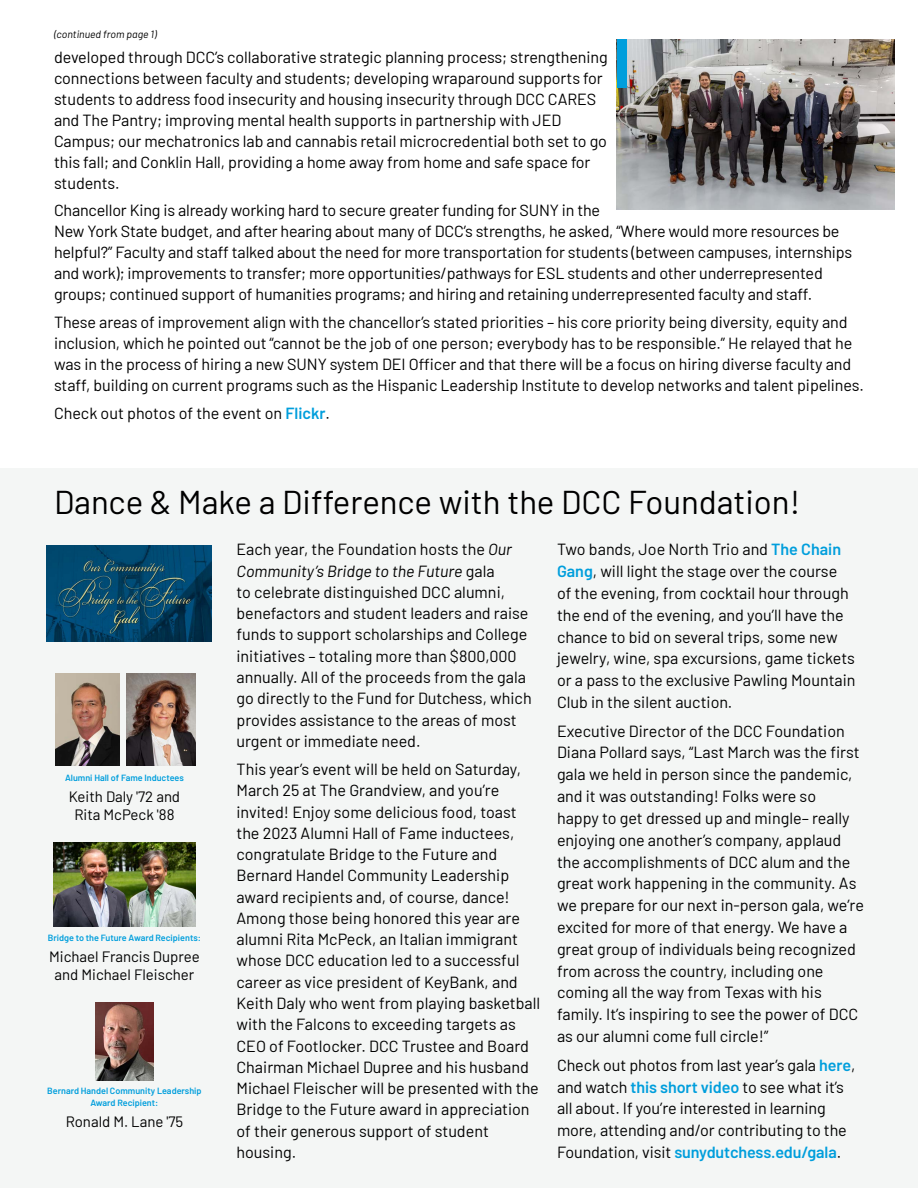
<style>
.page{position:relative;width:918px;height:1188px;background:#fff}
.page>*{position:absolute;margin:0;border:0;box-sizing:border-box;transform-origin:0 0}
.t1{font:33px "Barlow";color:#000}
.t2{font:16.2px/21.3px "Barlow";letter-spacing:-.005em;color:#000}
.t3{font:15px/18px "Barlow";color:#000;text-align:center}
.t4{font:italic 10.5px "Barlow";color:#000}
.t5{font:600 9px/12px "Barlow";color:#009edc;text-align:center}
.s1{font-weight:600;color:#009edc}
.s2{font-style:italic}
</style>
<div class="page">
<div style="left:0;top:469px;width:918px;height:719px;background:#f4f6f5"></div>
<img style="left:617px;top:39px;width:278px;height:170px">
<div style="left:617px;top:39px;width:9px;height:49px;background:#009edc"></div>
<img style="left:54px;top:843px;width:141px;height:83px">
<img style="left:55px;top:673px;width:65px;height:93px">
<img style="left:127px;top:673px;width:68px;height:93px">
<img style="left:95px;top:1003px;width:59px;height:78px">
<img style="left:46px;top:546px;width:166px;height:96px">
<p class="t4" style="left:54px;top:27px;width:104px">(continued from page 1)</p>
<p class="t2" style="left:54px;top:45px;width:555px">developed through DCC’s collaborative strategic planning process; strengthening connections between faculty and students; developing wraparound supports for students to address food insecurity and housing insecurity through DCC CARES and The Pantry; improving mental health supports in partnership with JED Campus; our mechatronics lab and cannabis retail microcredential both set to go this fall; and Conklin Hall, providing a home away from home and safe space for students.</p>
<p class="t2" style="left:54px;top:199px;width:800px">Chancellor King is already working hard to secure greater funding for SUNY in the<br>New York State budget, and after hearing about many of DCC’s strengths, he asked, “Where would more resources be helpful?” Faculty and staff talked about the need for more transportation for students (between campuses, internships and work); improvements to transfer; more opportunities/pathways for ESL students and other underrepresented groups; continued support of humanities programs; and hiring and retaining underrepresented faculty and staff.</p>
<p class="t2" style="left:54px;top:310px;width:811px">These areas of improvement align with the chancellor’s stated priorities – his core priority being diversity, equity and inclusion, which he pointed out “cannot be the job of one person; everybody has to be responsible.” He relayed that he was in the process of hiring a new SUNY system DEI Officer and that there will be a focus on hiring diverse faculty and staff, building on current programs such as the Hispanic Leadership Institute to develop networks and talent pipelines.</p>
<p class="t2" style="left:54px;top:401px;width:278px">Check out photos of the event on <span class="s1">Flickr</span>.</p>
<h2 class="t1" style="left:54px;top:478px;width:748px">Dance &amp; Make a Difference with the DCC Foundation!</h2>
<p class="t5" style="left:65px;top:771px;width:120px">Alumni Hall of Fame Inductees</p>
<p class="t3" style="left:69px;top:786px;width:113px">Keith Daly '72 and<br>Rita McPeck '88</p>
<p class="t5" style="left:48px;top:931px;width:155px">Bridge to the Future Award Recipients:</p>
<p class="t3" style="left:49px;top:946px;width:152px">Michael Francis Dupree and Michael Fleischer</p>
<p class="t5" style="left:47px;top:1084px;width:156px">Bernard Handel Community Leadership<br>Award Recipient:</p>
<p class="t3" style="left:66px;top:1111px;width:119px">Ronald M. Lane '75</p>
<p class="t2" style="left:237px;top:538px;width:297px">Each year, the Foundation hosts the <span class="s2">Our Community’s Bridge to the Future</span> gala<br>to celebrate distinguished DCC alumni, benefactors and student leaders and raise funds to support scholarships and College initiatives – totaling more than $800,000 annually. All of the proceeds from the gala go directly to the Fund for Dutchess, which provides assistance to the areas of most urgent or immediate need.</p>
<p class="t2" style="left:237px;top:757px;width:305px">This year’s event will be held on Saturday, March 25 at The Grandview, and you’re invited! Enjoy some delicious food, toast the 2023 Alumni Hall of Fame inductees, congratulate Bridge to the Future and Bernard Handel Community Leadership award recipients and, of course, dance!<br>Among those being honored this year are alumni Rita McPeck, an Italian immigrant whose DCC education led to a successful career as vice president of KeyBank, and Keith Daly who went from playing basketball with the Falcons to exceeding targets as CEO of Footlocker. DCC Trustee and Board Chairman Michael Dupree and his husband Michael Fleischer will be presented with the Bridge to the Future award in appreciation of their generous support of student housing.</p>
<p class="t2" style="left:557px;top:537px;width:300px;line-height:21.8px">Two bands, Joe North Trio and <span class="s1">The Chain Gang</span>, will light the stage over the course of the evening, from cocktail hour through the end of the evening, and you’ll have the chance to bid on several trips, some new jewelry, wine, spa excursions, game tickets or a pass to the exclusive Pawling Mountain Club in the silent auction.</p>
<p class="t2" style="left:557px;top:719px;width:308px;line-height:21.8px">Executive Director of the DCC Foundation Diana Pollard says, “Last March was the first gala we held in person since the pandemic, and it was outstanding! Folks were so<br>happy to get dressed up and mingle– really enjoying one another’s company, applaud the accomplishments of DCC alum and the great work happening in the community. As we prepare for our next in-person gala, we’re excited for more of that energy. We have a great group of individuals being recognized from across the country, including one coming all the way from Texas with his family. It’s inspiring to see the power of DCC as our alumni come full circle!”</p>
<p class="t2" style="left:557px;top:1053px;width:300px;line-height:21.8px">Check out photos from last year’s gala <span class="s1">here</span>, and watch <span class="s1">this short video</span> to see what it’s all about. If you’re interested in learning more, attending and/or contributing to the Foundation, visit <span class="s1">sunydutchess.edu/gala</span>.</p>
</div>
